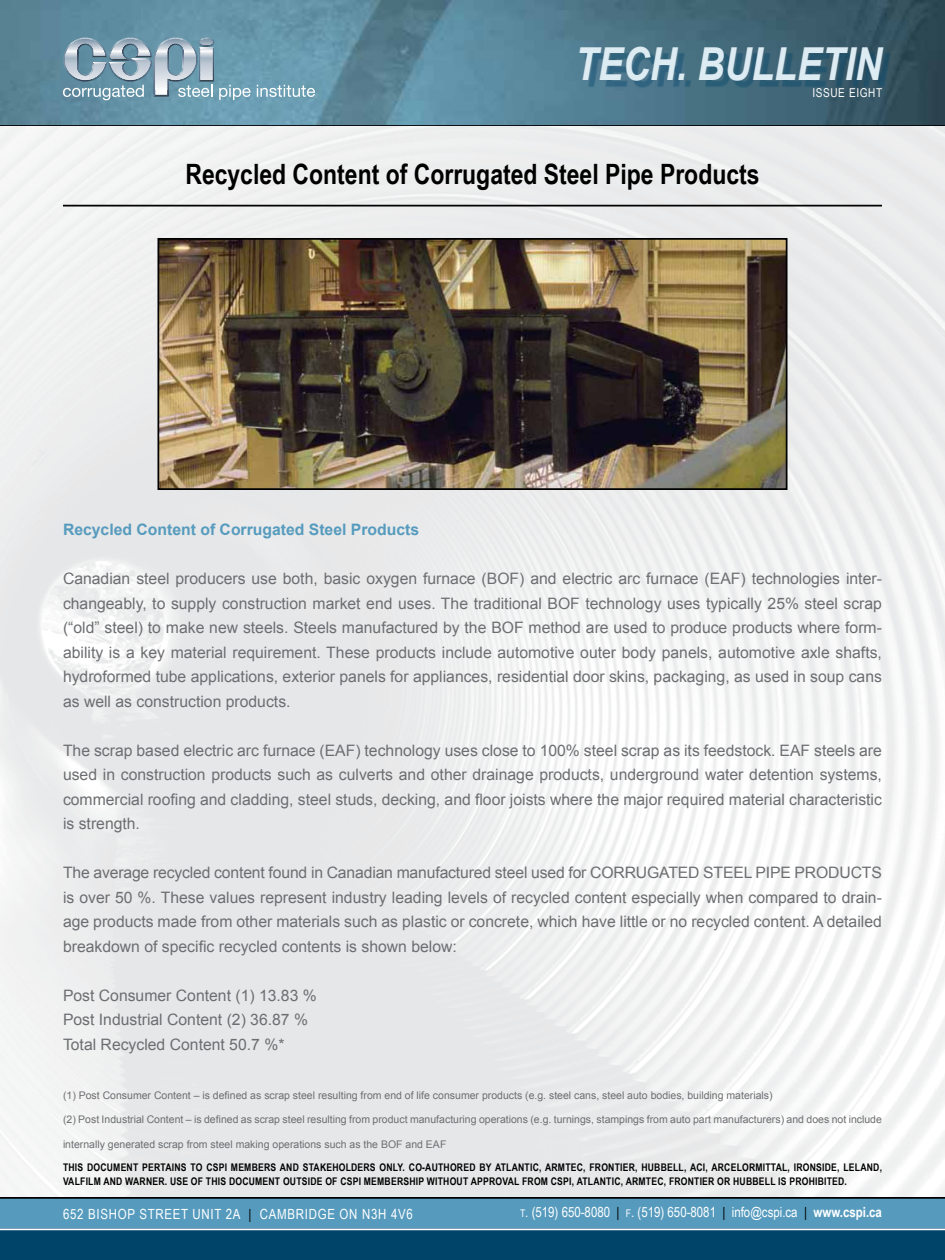
<style>
.page{position:relative;width:945px;height:1260px;background:#fff}
.page>*{position:absolute;margin:0;border:0;box-sizing:border-box;transform-origin:0 0}
.t1{font:italic 700 45.5px "Arial Narrow";color:#ddebf2}
.t2{font:700 28px "Arial Narrow";color:#000}
.t3{font:15.75px/24.5px "Arial";color:#6d6e71;text-align:justify}
.t4{font:700 15.75px "Arial";color:#569bbe}
.t5{font:14px "Arial Narrow";color:#fff}
.t6{font:14px "Arial Narrow";letter-spacing:.05em;color:#fff}
.t7{font:12.25px "Arial Narrow";letter-spacing:.05em;color:#fff}
.t8{font:10.5px "Arial";color:#6d6e71}
.t9{font:700 10.5px/14px "Arial Narrow";letter-spacing:.02em;color:#000}
.s1{color:#000}
.s2{font-size:10.5px}
.s3{font-weight:700}
</style>
<div class="page">
<div style="left:0;top:1197px;width:945px;height:31px;background:#569bbe"></div>
<img style="left:0;top:0;width:945px;height:125px">
<div style="left:0;top:1228px;width:945px;height:32px;background:#00446a"></div>
<hr style="left:0;top:1197px;width:945px;height:2px;background:#000">
<hr style="left:0;top:125px;width:945px;height:2px;background:#000">
<svg style="left:63px;top:38px;width:188px;height:62px;background:#88a8b8"></svg>
<svg style="left:257px;top:85px;width:58px;height:12px"></svg>
<hr style="left:0;top:1228px;width:945px;height:2px;background:#fff">
<div style="left:585px;top:52px;width:306px;height:36px;background:#00446a;opacity:.4"></div>
<img style="left:0;top:126px;width:945px;height:1071px">
<hr style="left:63px;top:205px;width:819px;height:1px;background:#000">
<img style="left:161px;top:241px;width:624px;height:246px">
<div style="left:158px;top:238px;width:630px;height:252px;border:2px solid #000"></div>
<h1 class="t1" style="left:575px;top:30px;width:308px">TECH. BULLETIN</h1>
<h2 class="t2" style="left:185px;top:153px;width:576px">Recycled Content of Corrugated Steel Pipe Products</h2>
<p class="t7" style="left:812px;top:84px;width:71px">ISSUE EIGHT</p>
<p class="t4" style="left:63px;top:520px;width:358px">Recycled Content of Corrugated Steel Products</p>
<p class="t3" style="left:63px;top:567px;width:821px">Canadian steel producers use both, basic oxygen furnace (BOF) and electric arc furnace (EAF) technologies inter&shy;changeably, to supply construction market end uses. The traditional BOF technology uses typically 25% steel scrap (“old” steel) to make new steels. Steels manufactured by the BOF method are used to produce products where form&shy;ability is a key material requirement. These products include automotive outer body panels, automotive axle shafts, hydroformed tube applications, exterior panels for appliances, residential door skins, packaging, as used in soup cans as well as construction products.</p>
<p class="t3" style="left:63px;top:738px;width:820px">The scrap based electric arc furnace (EAF) technology uses close to 100% steel scrap as its feedstock. EAF steels are used in construction products such as culverts and other drainage products, underground water detention systems, commercial roofing and cladding, steel studs, decking, and floor joists where the major required material characteristic is strength.</p>
<p class="t3" style="left:63px;top:861px;width:820px">The average recycled content found in Canadian manufactured steel used for CORRUGATED STEEL PIPE PRODUCTS is over 50 %. These values represent industry leading levels of recycled content especially when compared to drain&shy;age products made from other materials such as plastic or concrete, which have little or no recycled content. A detailed breakdown of specific recycled contents is shown below:</p>
<p class="t3" style="left:63px;top:983px;width:255px;text-align:left">Post Consumer Content (1) 13.83 %<br>Post Industrial Content (2) 36.87 %<br>Total Recycled Content 50.7 %*</p>
<p class="t8" style="left:63px;top:1088px;width:711px">(1) Post Consumer Content – is defined as scrap steel resulting from end of life consumer products (e.g. steel cans, steel auto bodies, building materials)</p>
<p class="t8" style="left:63px;top:1113px;width:820px">(2) Post Industrial Content – is defined as scrap steel resulting from product manufacturing operations (e.g. turnings, stampings from auto part manufacturers) and does not include</p>
<p class="t8" style="left:63px;top:1137px;width:385px">internally generated scrap from steel making operations such as the BOF and EAF</p>
<p class="t9" style="left:63px;top:1160px;width:821px">THIS DOCUMENT PERTAINS TO CSPI MEMBERS AND STAKEHOLDERS ONLY. CO-AUTHORED BY ATLANTIC, ARMTEC, FRONTIER, HUBBELL, ACI, ARCELORMITTAL, IRONSIDE, LELAND,<br>VALFILM AND WARNER. USE OF THIS DOCUMENT OUTSIDE OF CSPI MEMBERSHIP WITHOUT APPROVAL FROM CSPI, ATLANTIC, ARMTEC, FRONTIER OR HUBBELL IS PROHIBITED.</p>
<p class="t6" style="left:63px;top:1204px;width:351px">652 BISHOP STREET UNIT 2A <span class="s1">|</span> CAMBRIDGE ON N3H 4V6</p>
<p class="t5" style="left:520px;top:1202px;width:363px"><span class="s2">T</span>. (519) 650-8080 <span class="s1">|</span> <span class="s2">F</span>. (519) 650-8081 <span class="s1">|</span> info@cspi.ca <span class="s1">|</span> <span class="s3">www.cspi.ca</span></p>
</div>
